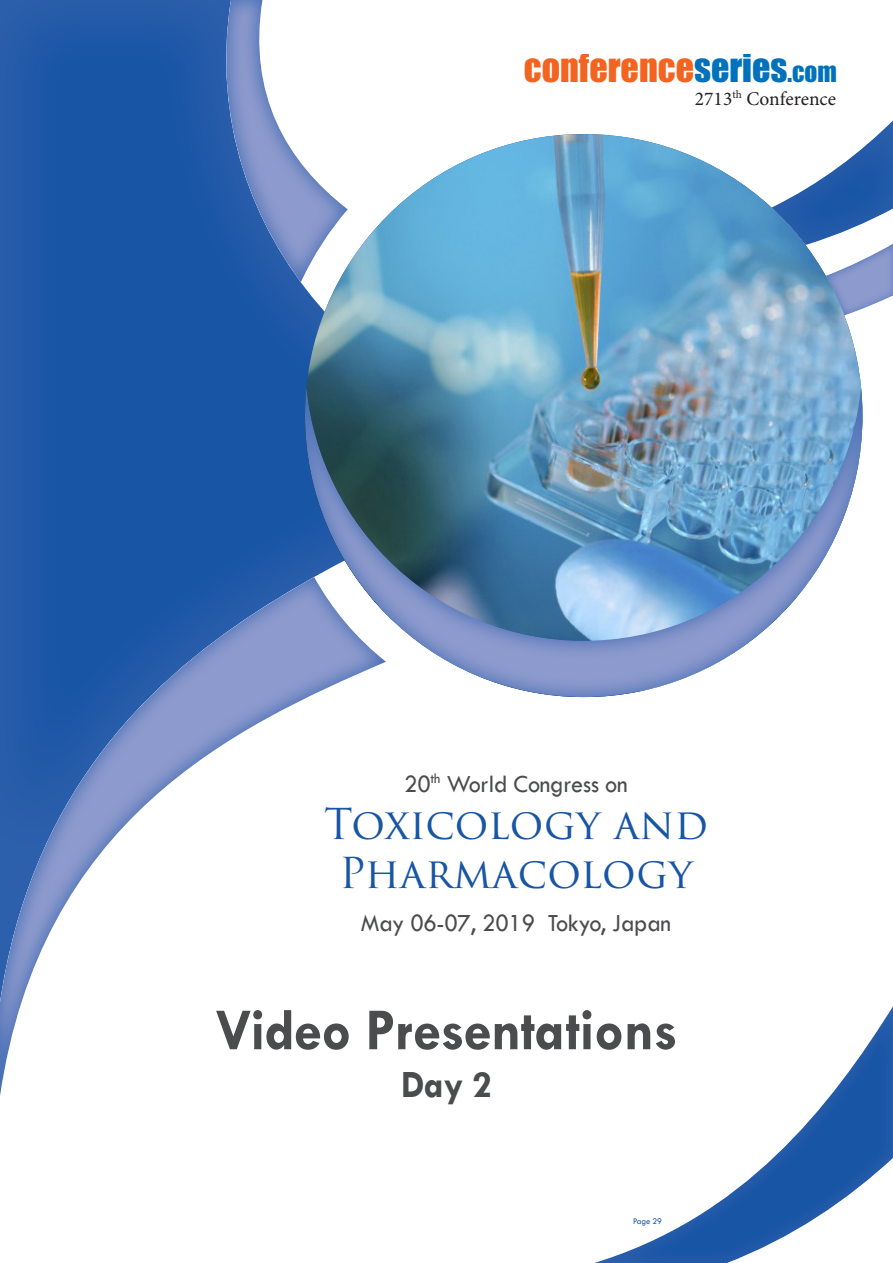
<style>
.page{position:relative;width:893px;height:1263px;background:#fff}
.page>*{position:absolute;margin:0;border:0;box-sizing:border-box;transform-origin:0 0}
.t1{font:700 60px "Tw Cen";letter-spacing:-.01em;color:#4b4c4d;scale:.95 1}
.t2{font:41.55px/49.3px "Trajan Pro 3";color:#1855a5;text-align:center}
.t3{font:700 39px "Tw Cen";color:#4b4c4d;scale:.95 1}
.t4{font:36px "Impact";color:#f36421}
.t5{font:25.5px "Tw Cen";letter-spacing:-.01em;color:#4b4c4d;scale:.95 1}
.t6{font:19.5px "Minion Pro";color:#231f20}
.t7{font:9px "Tw Cen";letter-spacing:-.02em;color:#1855a5;scale:.95 1}
.s1{color:#0072bc}
.s2{font-size:25.2px;color:#0072bc}
</style>
<div class="page">
<div style="left:589px;top:1003px;width:304px;height:260px;background:#3463af;opacity:.75"></div>
<div style="left:0;top:0;width:559px;height:1004px;background:#3463af;opacity:.75"></div>
<div style="left:0;top:577px;width:387px;height:522px;background:#3463af;opacity:.75"></div>
<div style="left:225px;top:0;width:124px;height:284px;background:#3463af;opacity:.75"></div>
<svg style="left:862px;top:120px;width:31px;height:104px"></svg>
<div style="left:823px;top:242px;width:70px;height:75px;background:#3463af;opacity:.75"></div>
<img style="left:305px;top:134px;width:557px;height:252px">
<div style="left:303px;top:386px;width:561px;height:314px;background:#3463af;opacity:.75"></div>
<h3 class="t4" style="left:524px;top:40px;width:314px">CONFERENCE<span class="s1">SERIES</span><span class="s2">.COM</span></h3>
<p class="t6" style="left:695px;top:85px;width:143px">2713<sup>th</sup> Conference</p>
<p class="t5" style="left:404px;top:768px;width:237px">20<sup>th</sup> World Congress on</p>
<h2 class="t2" style="left:324px;top:801px;width:385px">Toxicology and<br>Pharmacology</h2>
<p class="t5" style="left:361px;top:908px;width:328px">May 06-07, 2019 Tokyo, Japan</p>
<p class="t1" style="left:215px;top:994px;width:488px">Video Presentations</p>
<p class="t3" style="left:401px;top:1062px;width:97px">Day 2</p>
<p class="t7" style="left:633px;top:1215px;width:32px">Page 29</p>
</div>
